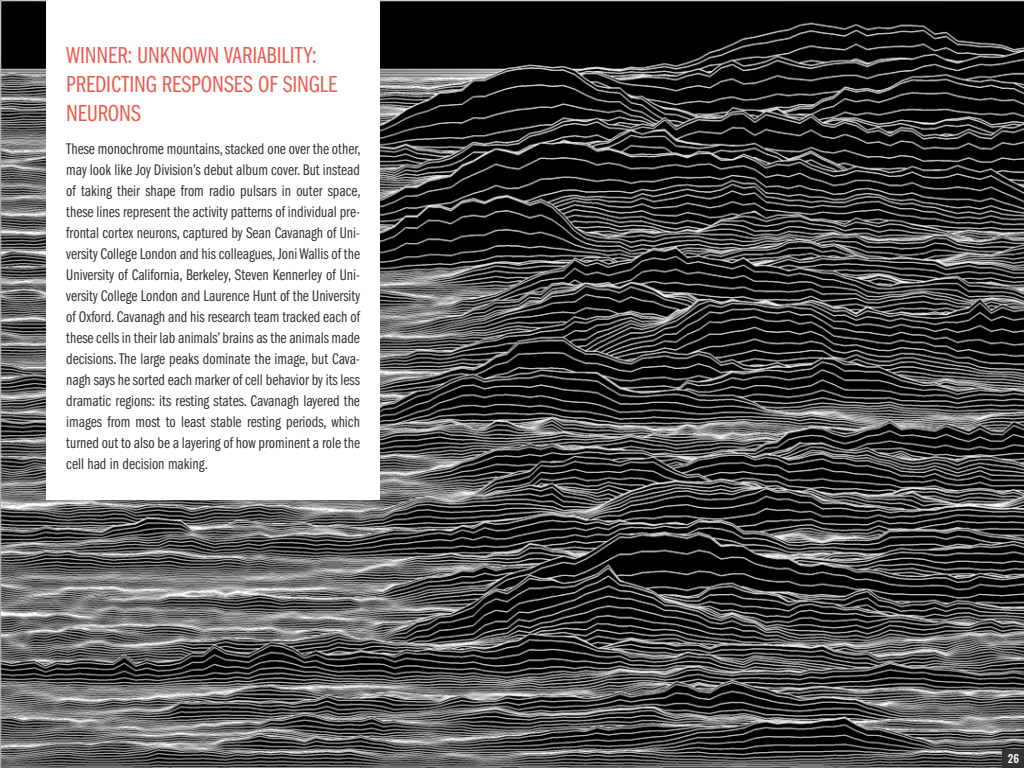
<style>
.page{position:relative;width:1024px;height:768px;background:#fff}
.page>*{position:absolute;margin:0;border:0;box-sizing:border-box;transform-origin:0 0}
.t1{font:24px/28.8px "ITC Franklin Gothic Std Bk Cp";color:#eb5c4f}
.t2{font:16px/21px "ITC Franklin Gothic Std Bk Cp";color:#333;text-align:justify}
.t3{font:500 11px "Oswald";color:#fff}
</style>
<div class="page">
<img style="left:0;top:0;width:1024px;height:768px">
<div style="left:46px;top:0;width:334px;height:500px;background:#fff"></div>
<div style="left:1003px;top:749px;width:21px;height:19px;background:#333"></div>
<h1 class="t1" style="left:66px;top:42px;width:272px">WINNER: UNKNOWN VARIABILITY:<br>PREDICTING RESPONSES OF SINGLE<br>NEURONS</h1>
<p class="t2" style="left:66px;top:139px;width:296px">These monochrome mountains, stacked one over the other, may look like Joy Division’s debut album cover. But instead of taking their shape from radio pulsars in outer space, these lines represent the activity patterns of individual pre&shy;frontal cortex neurons, captured by Sean Cavanagh of Uni&shy;versity College London and his colleagues, Joni Wallis of the University of California, Berkeley, Steven Kennerley of Uni&shy;versity College London and Laurence Hunt of the University of Oxford. Cavanagh and his research team tracked each of these cells in their lab animals’ brains as the animals made decisions. The large peaks dominate the image, but Cava&shy;nagh says he sorted each marker of cell behavior by its less dramatic regions: its resting states. Cavanagh layered the images from most to least stable resting periods, which turned out to also be a layering of how prominent a role the cell had in decision making.</p>
<p class="t3" style="left:1008px;top:753px;width:13px">26</p>
</div>
